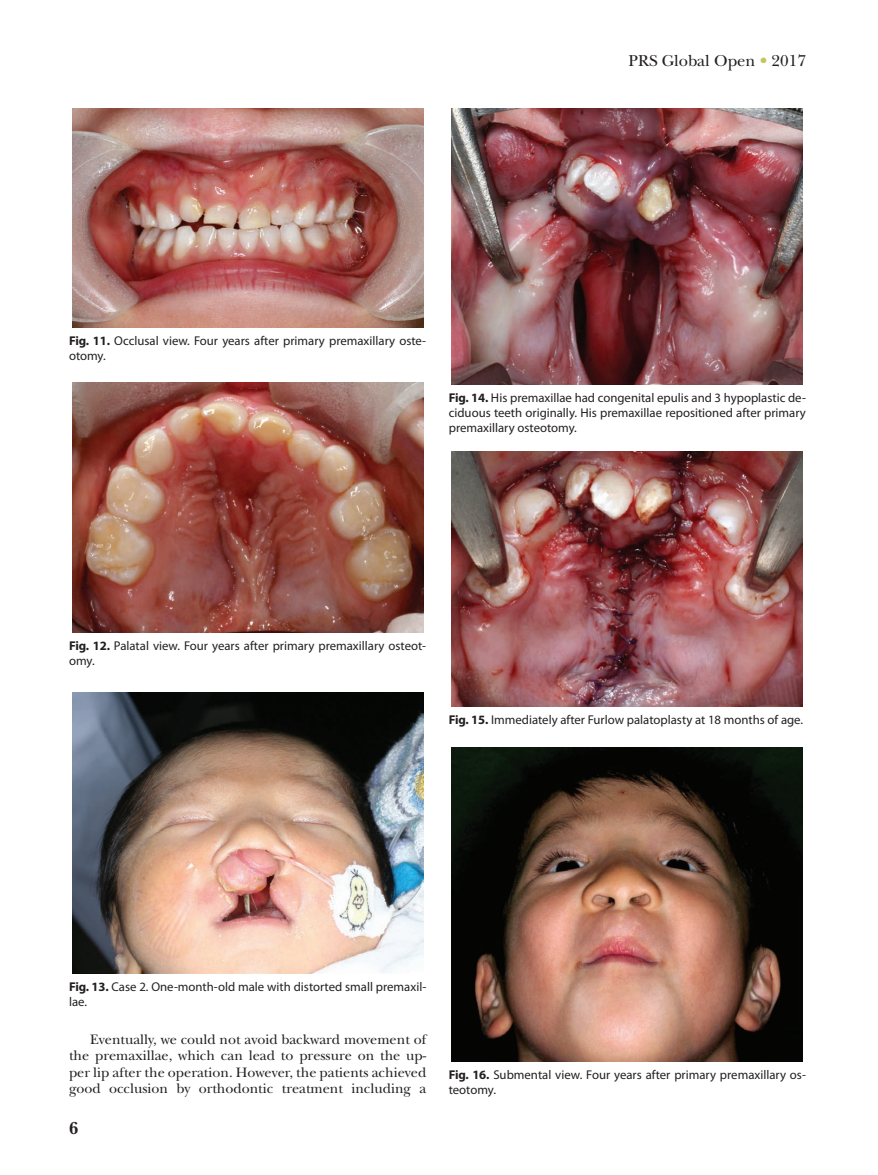
<style>
.page{position:relative;width:878px;height:1175px;background:#fff}
.page>*{position:absolute;margin:0;border:0;box-sizing:border-box;transform-origin:0 0}
.t1{font:700 18px "New Baskerville";color:#231f20}
.t2{font:16.5px "New Baskerville";color:#231f20}
.t3{font:14.25px/16.5px "New Baskerville";color:#231f20;text-align:justify}
.t4{font:12.75px/15px "Myriad Pro";color:#231f20}
.s1{color:#c5c660}
.s2{font-weight:700}
</style>
<div class="page">
<img style="left:72px;top:108px;width:351px;height:219px">
<img style="left:72px;top:383px;width:351px;height:249px">
<img style="left:72px;top:692px;width:351px;height:281px">
<img style="left:452px;top:108px;width:350px;height:276px">
<img style="left:452px;top:451px;width:350px;height:255px">
<img style="left:452px;top:747px;width:350px;height:315px">
<p class="t2" style="left:628px;top:51px;width:179px">PRS Global Open <span class="s1">•</span> 2017</p>
<p class="t4" style="left:69px;top:333px;width:359px"><span class="s2">Fig. 11.</span> Occlusal view. Four years after primary premaxillary oste&shy;otomy.</p>
<p class="t4" style="left:448px;top:390px;width:358px;text-align:justify"><span class="s2">Fig. 14.</span> His premaxillae had congenital epulis and 3 hypoplastic de&shy;ciduous teeth originally. His premaxillae repositioned after primary premaxillary osteotomy.</p>
<p class="t4" style="left:69px;top:638px;width:359px"><span class="s2">Fig. 12.</span> Palatal view. Four years after primary premaxillary osteot&shy;omy.</p>
<p class="t4" style="left:448px;top:712px;width:356px"><span class="s2">Fig. 15.</span> I mmediately after Furlow palatoplasty at 18 months of age.</p>
<p class="t4" style="left:69px;top:979px;width:359px"><span class="s2">Fig. 13.</span> Case 2. One-month-old male with distorted small premaxil&shy;lae.</p>
<p class="t3" style="left:69px;top:1031px;width:359px;text-indent:21px">Eventually, we could not avoid backward movement of the premaxillae, which can lead to pressure on the up&shy;per lip after the operation. However, the patients achieved good occlusion by orthodontic treatment including a</p>
<h1 class="t1" style="left:69px;top:1118px;width:11px">6</h1>
<p class="t4" style="left:448px;top:1067px;width:358px"><span class="s2">Fig. 16.</span> Submental view. Four years after primary premaxillary os&shy;teotomy.</p>
</div>
